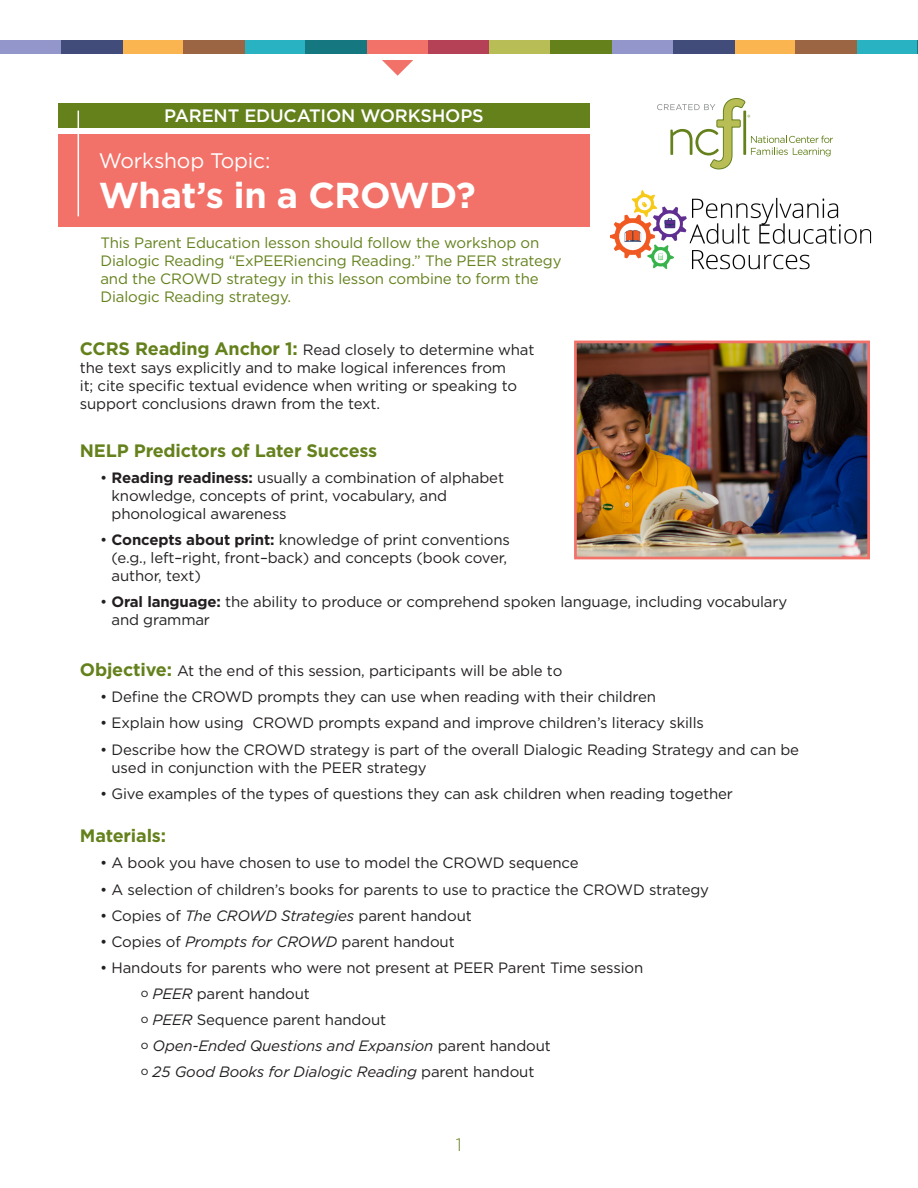
<style>
.page{position:relative;width:918px;height:1188px;background:#fff}
.page>*{position:absolute;margin:0;border:0;box-sizing:border-box;transform-origin:0 0}
.t1{font:700 36px "Gotham";letter-spacing:-.01em;color:#fff}
.t2{font:21px "Gotham";letter-spacing:-.01em;color:#fff}
.t3{font:700 18px "Gotham";letter-spacing:-.01em;color:#64811c}
.t4{font:500 18px "Gotham";letter-spacing:-.01em;color:#fff}
.t5{font:300 18px "Gotham";color:#64811c}
.Bullet_1{font:15px/18px "Gotham";letter-spacing:-.01em;color:#231f20}
.t6{font:15px/18px "Gotham";letter-spacing:-.01em;color:#64811c}
.Bullet_2{font:italic 15px "Gotham";letter-spacing:-.01em;color:#231f20}
.Bullet_2-2{font:15px "Gotham";letter-spacing:-.01em;color:#231f20}
.s1{font-weight:700;font-size:18px;color:#64811c}
.s2{font-weight:700}
.s3{font-style:italic}
.s4{font-size:12px}
.s5{font-style:normal;font-size:12px}
.s6{font-style:normal}
</style>
<div class="page">
<div style="left:122px;top:40px;width:61px;height:14px;background:#fbb550"></div>
<div style="left:367px;top:40px;width:61px;height:14px;background:#f27269"></div>
<div style="left:0;top:40px;width:61px;height:14px;background:#9396ca"></div>
<div style="left:245px;top:40px;width:61px;height:14px;background:#28b2c2"></div>
<div style="left:183px;top:40px;width:62px;height:14px;background:#9b6544"></div>
<div style="left:428px;top:40px;width:61px;height:14px;background:#b54156"></div>
<div style="left:61px;top:40px;width:61px;height:14px;background:#424c7a"></div>
<div style="left:306px;top:40px;width:61px;height:14px;background:#15777f"></div>
<div style="left:489px;top:40px;width:62px;height:14px;background:#b9bd55"></div>
<div style="left:734px;top:40px;width:61px;height:14px;background:#fbb550"></div>
<div style="left:612px;top:40px;width:61px;height:14px;background:#9396ca"></div>
<div style="left:857px;top:40px;width:61px;height:14px;background:#28b2c2"></div>
<div style="left:551px;top:40px;width:61px;height:14px;background:#64811c"></div>
<div style="left:795px;top:40px;width:62px;height:14px;background:#9b6544"></div>
<div style="left:673px;top:40px;width:61px;height:14px;background:#424c7a"></div>
<svg style="left:917px;top:40px;width:1px;height:14px"></svg>
<svg style="left:657px;top:98px;width:176px;height:71px"></svg>
<svg style="left:382px;top:60px;width:31px;height:16px"></svg>
<img style="left:578px;top:345px;width:288px;height:210px">
<div style="left:574px;top:341px;width:296px;height:218px;border:3px solid #f27269"></div>
<div style="left:58px;top:134px;width:532px;height:93px;background:#f27269"></div>
<div style="left:58px;top:103px;width:532px;height:25px;background:#64811c"></div>
<hr style="left:78px;top:111px;width:1px;height:105px;background:#fff">
<img style="left:611px;top:191px;width:261px;height:79px">
<p class="t4" style="left:164px;top:104px;width:321px">PARENT EDUCATION WORKSHOPS</p>
<p class="t2" style="left:99px;top:147px;width:173px">Workshop Topic:</p>
<p class="t1" style="left:99px;top:172px;width:378px">What’s in a CROWD?</p>
<p class="t6" style="left:100px;top:234px;width:463px">This Parent Education lesson should follow the workshop on Dialogic Reading “ExPEERiencing Reading.” The PEER strategy and the CROWD strategy in this lesson combine to form the Dialogic Reading strategy.</p>
<p class="Bullet_1" style="left:80px;top:340px;width:456px"><span class="s1">CCRS Reading Anchor 1:</span> Read closely to determine what the text says explicitly and to make logical inferences from<br>it; cite specific textual evidence when writing or speaking to support conclusions drawn from the text.</p>
<p class="t3" style="left:80px;top:438px;width:299px">NELP Predictors of Later Success</p>
<p class="Bullet_1" style="left:112px;top:468px;width:394px;text-indent:-11px">• <span class="s2">Reading readiness:</span> usually a combination of alphabet knowledge, concepts of print, vocabulary, and phonological awareness</p>
<p class="Bullet_1" style="left:112px;top:530px;width:400px;text-indent:-11px">• <span class="s2">Concepts about print:</span> knowledge of print conventions (e.g., left–right, front–back) and concepts (book cover, author, text)</p>
<p class="Bullet_1" style="left:112px;top:592px;width:677px;text-indent:-11px">• <span class="s2">Oral language:</span> the ability to produce or comprehend spoken language, including vocabulary and grammar</p>
<p class="Bullet_1" style="left:80px;top:662px;width:484px"><span class="s1">Objective:</span> At the end of this session, participants will be able to</p>
<p class="Bullet_1" style="left:100px;top:688px;width:557px">• Define the CROWD prompts they can use when reading with their children</p>
<p class="Bullet_1" style="left:100px;top:714px;width:605px">• Explain how using CROWD prompts expand and improve children’s literacy skills</p>
<p class="Bullet_1" style="left:112px;top:740px;width:689px;text-indent:-11px">• Describe how the CROWD strategy is part of the overall Dialogic Reading Strategy and can be used in conjunction with the PEER strategy</p>
<p class="Bullet_1" style="left:100px;top:784px;width:634px">• Give examples of the types of questions they can ask children when reading together</p>
<p class="t3" style="left:80px;top:824px;width:88px">Materials:</p>
<p class="Bullet_1" style="left:100px;top:854px;width:480px">• A book you have chosen to use to model the CROWD sequence</p>
<p class="Bullet_1" style="left:100px;top:880px;width:611px">• A selection of children’s books for parents to use to practice the CROWD strategy</p>
<p class="Bullet_1" style="left:100px;top:906px;width:373px">• Copies of <span class="s3">The CROWD Strategies</span> parent handout</p>
<p class="Bullet_1" style="left:100px;top:932px;width:356px">• Copies of <span class="s3">Prompts for CROWD</span> parent handout</p>
<p class="Bullet_1" style="left:100px;top:958px;width:545px">• Handouts for parents who were not present at PEER Parent Time session</p>
<p class="Bullet_2-2" style="left:141px;top:984px;width:171px"><span class="s4">o</span> <span class="s3">PEER</span> parent handout</p>
<p class="Bullet_2-2" style="left:141px;top:1010px;width:247px"><span class="s4">o</span> <span class="s3">PEER</span> Sequence parent handout</p>
<p class="Bullet_2" style="left:141px;top:1036px;width:412px"><span class="s5">o</span> Open-Ended Questions and Expansion <span class="s6">parent handout</span></p>
<p class="Bullet_2" style="left:141px;top:1062px;width:395px"><span class="s5">o</span> 25 Good Books for Dialogic Reading <span class="s6">parent handout</span></p>
<p class="t5" style="left:456px;top:1133px;width:8px">1</p>
</div>
